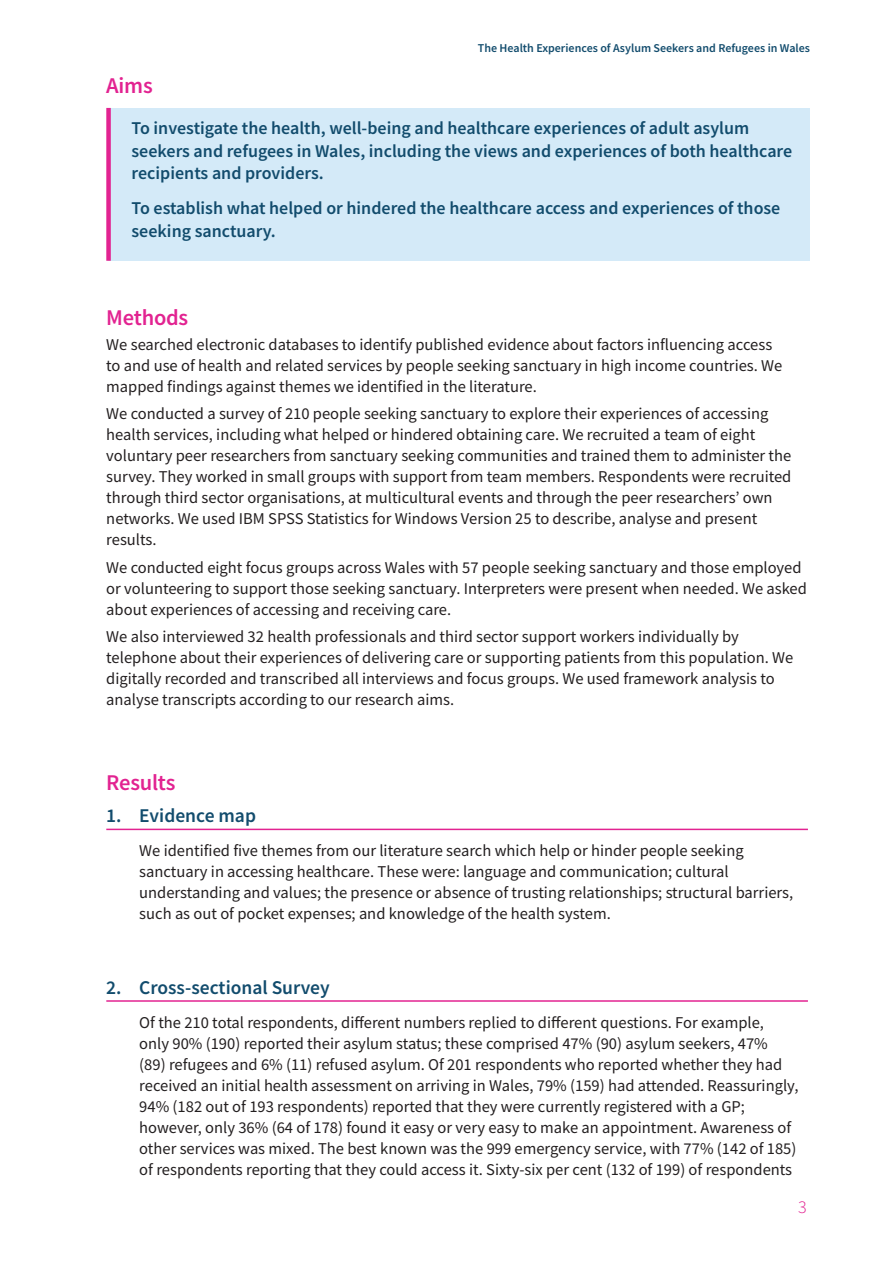
<style>
.page{position:relative;width:893px;height:1263px;background:#fff}
.page>*{position:absolute;margin:0;border:0;box-sizing:border-box;transform-origin:0 0}
.t1{font:600 22.5px "Source Sans Pro";letter-spacing:-.01em;color:#e22391}
.t2{font:600 19.5px "Source Sans Pro";color:#124c6d}
.t3{font:600 18px/22.5px "Source Sans Pro";color:#124c6d}
.t4{font:300 18px "Source Sans Pro";color:#e22391}
.t5{font:16.5px/21px "Source Sans Pro";color:#231f20}
.t6{font:600 12px "Source Sans Pro";color:#124c6d}
</style>
<div class="page">
<hr style="left:106px;top:829px;width:702px;height:1px;background:#e22391">
<hr style="left:106px;top:1000px;width:702px;height:2px;background:#e22391">
<div style="left:109px;top:108px;width:701px;height:153px;background:#d4eaf8"></div>
<div style="left:106px;top:108px;width:5px;height:153px;background:#e22391"></div>
<p class="t6" style="left:478px;top:40px;width:334px">The Health Experiences of Asylum Seekers and Refugees in Wales</p>
<p class="t1" style="left:106px;top:71px;width:48px">Aims</p>
<p class="t3" style="left:132px;top:117px;width:662px">To investigate the health, well-being and healthcare experiences of adult asylum seekers and refugees in Wales, including the views and experiences of both healthcare recipients and providers.</p>
<p class="t3" style="left:132px;top:197px;width:650px">To establish what helped or hindered the healthcare access and experiences of those seeking sanctuary.</p>
<p class="t1" style="left:106px;top:302px;width:84px">Methods</p>
<p class="t5" style="left:106px;top:334px;width:678px">We searched electronic databases to identify published evidence about factors influencing access to and use of health and related services by people seeking sanctuary in high income countries. We mapped findings against themes we identified in the literature.</p>
<p class="t5" style="left:106px;top:403px;width:687px">We conducted a survey of 210 people seeking sanctuary to explore their experiences of accessing health services, including what helped or hindered obtaining care. We recruited a team of eight voluntary peer researchers from sanctuary seeking communities and trained them to administer the survey. They worked in small groups with support from team members. Respondents were recruited through third sector organisations, at multicultural events and through the peer researchers’ own networks. We used IBM SPSS Statistics for Windows Version 25 to describe, analyse and present results.</p>
<p class="t5" style="left:106px;top:557px;width:702px">We conducted eight focus groups across Wales with 57 people seeking sanctuary and those employed or volunteering to support those seeking sanctuary. Interpreters were present when needed. We asked about experiences of accessing and receiving care.</p>
<p class="t5" style="left:106px;top:626px;width:688px">We also interviewed 32 health professionals and third sector support workers individually by telephone about their experiences of delivering care or supporting patients from this population. We digitally recorded and transcribed all interviews and focus groups. We used framework analysis to analyse transcripts according to our research aims.</p>
<p class="t1" style="left:106px;top:768px;width:71px">Results</p>
<p class="t2" style="left:106px;top:803px;width:151px">1. Evidence map</p>
<p class="t5" style="left:139px;top:840px;width:655px">We identified five themes from our literature search which help or hinder people seeking sanctuary in accessing healthcare. These were: language and communication; cultural understanding and values; the presence or absence of trusting relationships; structural barriers, such as out of pocket expenses; and knowledge of the health system.</p>
<p class="t2" style="left:106px;top:974px;width:225px">2. Cross-sectional Survey</p>
<p class="t5" style="left:139px;top:1011px;width:661px">Of the 210 total respondents, different numbers replied to different questions. For example,<br>only 90% (190) reported their asylum status; these comprised 47% (90) asylum seekers, 47%<br>(89) refugees and 6% (11) refused asylum. Of 201 respondents who reported whether they had received an initial health assessment on arriving in Wales, 79% (159) had attended. Reassuringly, 94% (182 out of 193 respondents) reported that they were currently registered with a GP; however, only 36% (64 of 178) found it easy or very easy to make an appointment. Awareness of other services was mixed. The best known was the 999 emergency service, with 77% (142 of 185) of respondents reporting that they could access it. Sixty-six per cent (132 of 199) of respondents</p>
<p class="t4" style="left:798px;top:1196px;width:10px">3</p>
</div>
